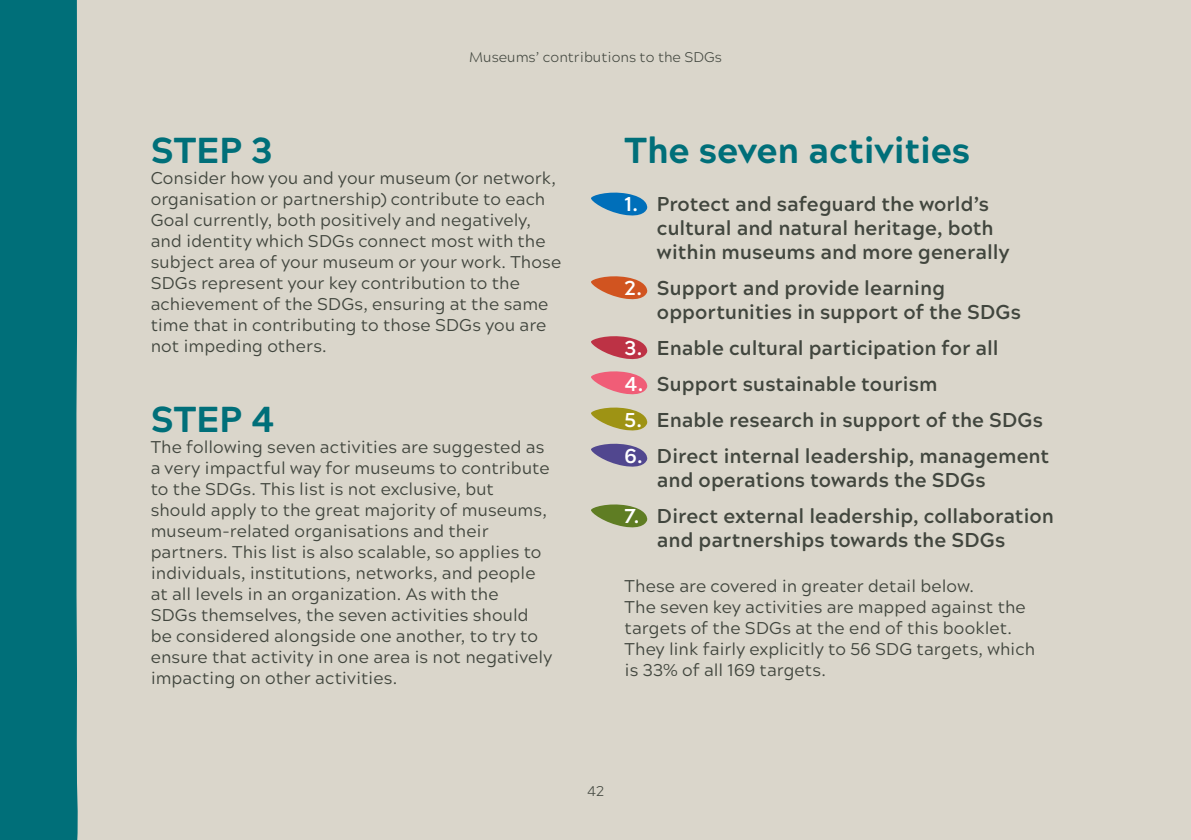
<style>
.page{position:relative;width:1191px;height:840px;background:#fff}
.page>*{position:absolute;margin:0;border:0;box-sizing:border-box;transform-origin:0 0}
.Headings_2_-_body_co{font:800 36px "Acherus Grotesque";letter-spacing:-.005em;color:#006f79}
.Body_copy___with_dro{font:700 20px/24px "Acherus Grotesque";color:#41463e}
.Body_copy___regular{font:17px/21px "Acherus Grotesque";letter-spacing:.005em;color:#41463e}
.Body_copy___with_dro-2{font:17px/21px "Acherus Grotesque";letter-spacing:.005em;color:#41463e}
.t1{font:300 14px "Acherus Grotesque";color:#41463e}
.s1{color:#fff}
</style>
<div class="page">
<div style="left:0;top:0;width:1191px;height:839px;background:#dad6cb"></div>
<div style="left:0;top:0;width:78px;height:839px;background:#006f79"></div>
<svg style="left:591px;top:192px;width:56px;height:24px"></svg>
<svg style="left:591px;top:276px;width:56px;height:24px"></svg>
<svg style="left:591px;top:336px;width:56px;height:24px"></svg>
<svg style="left:591px;top:371px;width:56px;height:24px"></svg>
<svg style="left:591px;top:407px;width:56px;height:24px"></svg>
<svg style="left:591px;top:443px;width:56px;height:24px"></svg>
<svg style="left:591px;top:504px;width:56px;height:24px"></svg>
<p class="t1" style="left:469px;top:46px;width:254px">Museums’ contributions to the SDGs</p>
<p class="Headings_2_-_body_co" style="left:151px;top:119px;width:123px">STEP 3</p>
<p class="Body_copy___regular" style="left:151px;top:166px;width:412px">Consider how you and your museum (or network, organisation or partnership) contribute to each Goal currently, both positively and negatively, and identity which SDGs connect most with the subject area of your museum or your work. Those SDGs represent your key contribution to the achievement of the SDGs, ensuring at the same time that in contributing to those SDGs you are not impeding others.</p>
<p class="Headings_2_-_body_co" style="left:151px;top:388px;width:125px">STEP 4</p>
<p class="Body_copy___regular" style="left:151px;top:435px;width:403px">The following seven activities are suggested as a very impactful way for museums to contribute to the SDGs. This list is not exclusive, but should apply to the great majority of museums, museum-related organisations and their partners. This list is also scalable, so applies to individuals, institutions, networks, and people at all levels in an organization. As with the<br>SDGs themselves, the seven activities should be considered alongside one another, to try to ensure that activity in one area is not negatively impacting on other activities.</p>
<p class="Headings_2_-_body_co" style="left:624px;top:119px;width:347px">The seven activities</p>
<p class="Body_copy___with_dro" style="left:657px;top:190px;width:354px;text-indent:-32px"><span class="s1">1.</span> Protect and safeguard the world’s cultural and natural heritage, both within museums and more generally</p>
<p class="Body_copy___with_dro" style="left:657px;top:274px;width:365px;text-indent:-32px"><span class="s1">2.</span> Support and provide learning opportunities in support of the SDGs</p>
<p class="Body_copy___with_dro" style="left:624px;top:334px;width:375px"><span class="s1">3.</span> Enable cultural participation for all</p>
<p class="Body_copy___with_dro" style="left:624px;top:370px;width:314px"><span class="s1">4.</span> Support sustainable tourism</p>
<p class="Body_copy___with_dro" style="left:624px;top:406px;width:420px"><span class="s1">5.</span> Enable research in support of the SDGs</p>
<p class="Body_copy___with_dro" style="left:657px;top:442px;width:394px;text-indent:-32px"><span class="s1">6.</span> Direct internal leadership, management and operations towards the SDGs</p>
<p class="Body_copy___with_dro" style="left:657px;top:502px;width:398px;text-indent:-32px"><span class="s1">7.</span> Direct external leadership, collaboration and partnerships towards the SDGs</p>
<p class="Body_copy___with_dro-2" style="left:624px;top:574px;width:412px">These are covered in greater detail below.<br>The seven key activities are mapped against the targets of the SDGs at the end of this booklet.<br>They link fairly explicitly to 56 SDG targets, which is 33% of all 169 targets.</p>
<p class="t1" style="left:587px;top:778px;width:18px">42</p>
</div>
